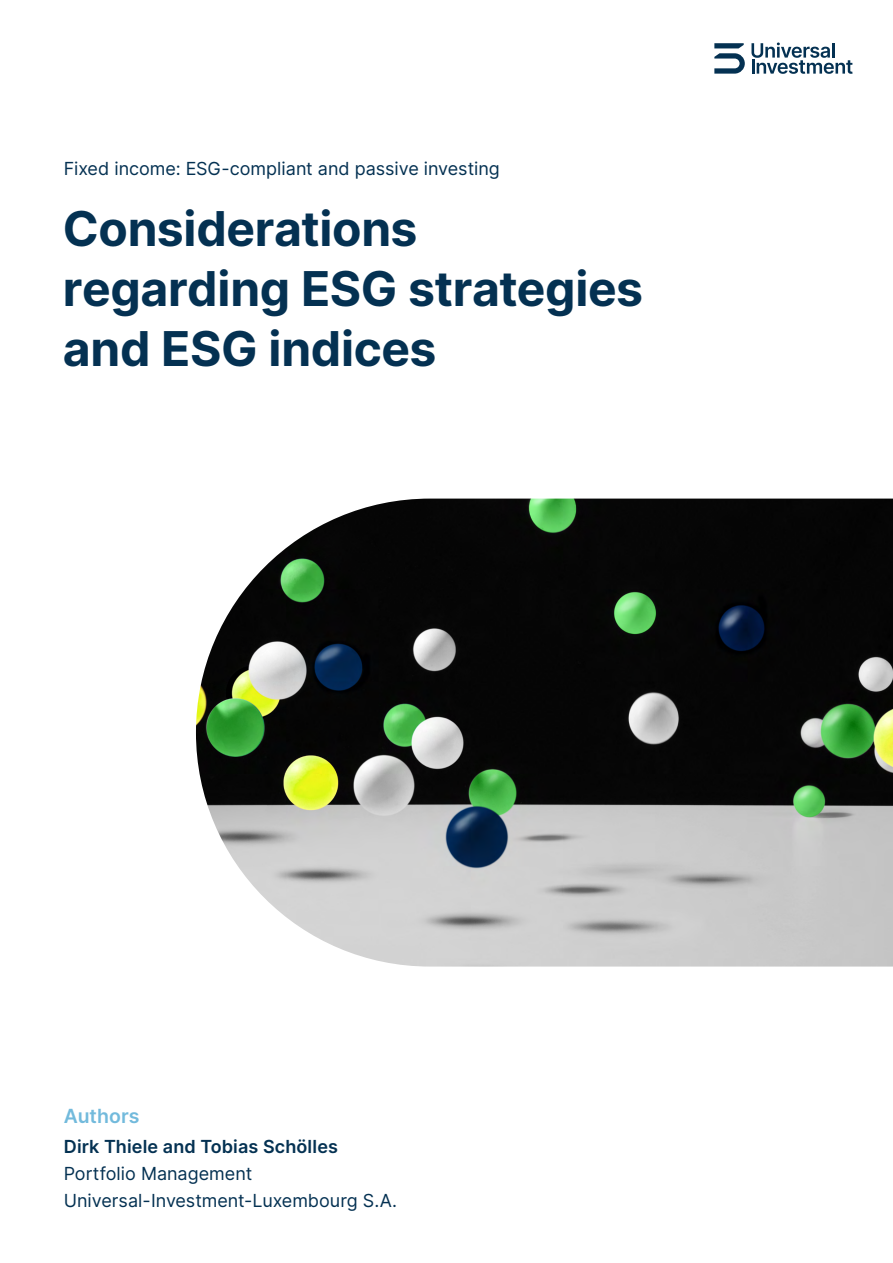
<style>
.page{position:relative;width:893px;height:1263px;background:#fff}
.page>*{position:absolute;margin:0;border:0;box-sizing:border-box;transform-origin:0 0}
.t1{font:700 48px/60px "Inter";letter-spacing:-.01em;color:#043152}
.t2{font:600 19.5px "Inter";letter-spacing:.005em;color:#72badc}
.t3{font:18px/27px "Inter";color:#043152}
.t4{font:600 18px "Inter";letter-spacing:.005em;color:#043152}
</style>
<div class="page">
<svg style="left:714px;top:43px;width:31px;height:31px"></svg>
<svg style="left:751px;top:43px;width:102px;height:31px"></svg>
<img style="left:196px;top:499px;width:697px;height:467px">
<p class="t3" style="left:64px;top:154px;width:438px">Fixed income: ESG-compliant and passive investing</p>
<h1 class="t1" style="left:63px;top:197px;width:582px">Considerations regarding ESG strategies and ESG indices</h1>
<p class="t2" style="left:64px;top:1101px;width:77px">Authors</p>
<p class="t4" style="left:64px;top:1133px;width:276px">Dirk Thiele and Tobias Schölles</p>
<p class="t3" style="left:64px;top:1159px;width:335px">Portfolio Management<br>Universal-Investment-Luxembourg S.A.</p>
</div>
